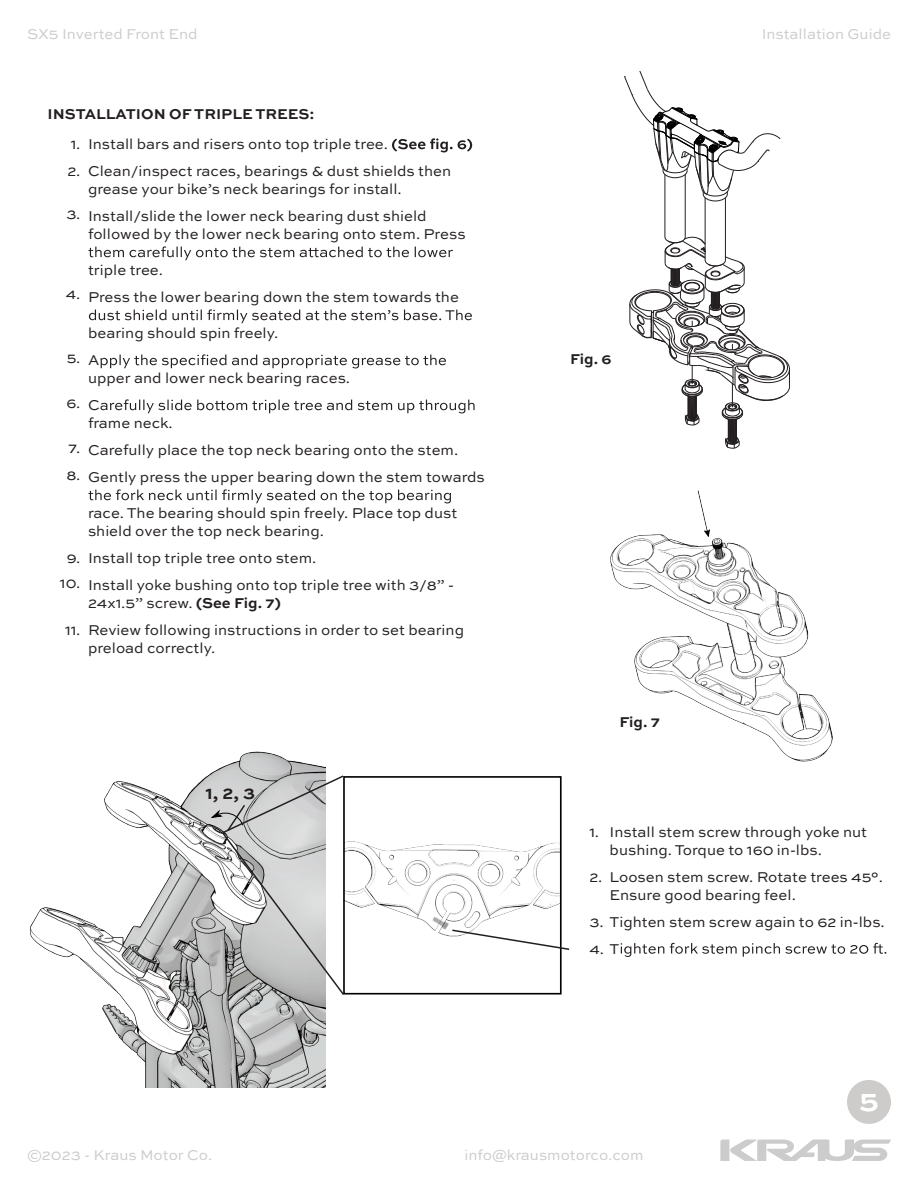
<style>
.page{position:relative;width:918px;height:1188px;background:#fff}
.page>*{position:absolute;margin:0;border:0;box-sizing:border-box;transform-origin:0 0}
.t1{font:700 30px "Sweet Sans Pro";color:#fff}
.t2{font:700 18px "Sweet Sans Pro";color:#231f20}
.t3{font:15px/27px "Sweet Sans Pro";color:#231f20}
.t4{font:15px "Sweet Sans Pro";color:#ccc}
.t5{font:700 15px "Sweet Sans Pro";color:#231f20}
.s1{font-weight:700}
</style>
<div class="page">
<svg style="left:720px;top:1140px;width:171px;height:21px"></svg>
<div style="left:847px;top:1080px;width:44px;height:44px;background:#cdcccb;border-radius:50%"></div>
<svg style="left:392px;top:138px;width:80px;height:14px"></svg>
<svg style="left:88px;top:246px;width:365px;height:14px"></svg>
<svg style="left:89px;top:309px;width:383px;height:14px"></svg>
<svg style="left:100px;top:354px;width:346px;height:14px"></svg>
<svg style="left:100px;top:399px;width:375px;height:14px"></svg>
<svg style="left:88px;top:489px;width:363px;height:14px"></svg>
<img style="left:610px;top:490px;width:223px;height:272px">
<img style="left:30px;top:751px;width:296px;height:337px">
<img style="left:346px;top:841px;width:213px;height:88px">
<div style="left:343px;top:776px;width:219px;height:219px;border:2px solid #000"></div>
<img style="left:425px;top:904px;width:33px;height:33px">
<svg style="left:624px;top:71px;width:166px;height:378px"></svg>
<svg style="left:621px;top:943px;width:265px;height:14px"></svg>
<svg style="left:211px;top:774px;width:135px;height:223px"></svg>
<svg style="left:451px;top:929px;width:119px;height:22px"></svg>
<p class="t4" style="left:27px;top:23px;width:172px">SX5 Inverted Front End</p>
<p class="t5" style="left:48px;top:103px;width:268px">INSTALLATION OF TRIPLE TREES:</p>
<p class="t3" style="left:88px;top:130px;width:365px">Install bars and risers onto top triple tree.<br>Clean/inspect races, bearings &amp; dust shields then</p>
<p class="t3" style="left:88px;top:175px;width:340px">grease your bike’s neck bearings for install.<br>Install/slide the lower neck bearing dust shield</p>
<p class="t3" style="left:88px;top:220px;width:379px">followed by the lower neck bearing onto stem. Press</p>
<p class="t3" style="left:88px;top:256px;width:372px">triple tree.<br>Press the lower bearing down the stem towards the</p>
<p class="t3" style="left:88px;top:319px;width:192px">bearing should spin freely.<br>A</p>
<p class="t3" style="left:88px;top:364px;width:264px">upper and lower neck bearing races.<br>C</p>
<p class="t3" style="left:88px;top:409px;width:398px">frame neck.<br>Carefully place the top neck bearing onto the stem.<br>Gently press the upper bearing down the stem towards</p>
<p class="t3" style="left:88px;top:503px;width:371px;line-height:18px">race. The bearing should spin freely. Place top dust shield over the top neck bearing.</p>
<p class="t3" style="left:88px;top:544px;width:368px">Install top triple tree onto stem.<br>Install yoke bushing onto top triple tree with 3/8” -</p>
<p class="t3" style="left:88px;top:589px;width:378px">24x1.5” screw. <span class="s1">(See Fig. 7)<br></span>Review following instructions in order to set bearing</p>
<p class="t3" style="left:88px;top:634px;width:129px">preload correctly.</p>
<p class="t3" style="left:67px;top:130px;width:15px">1.<br>2.</p>
<p class="t3" style="left:66px;top:200px;width:16px">3.</p>
<p class="t3" style="left:66px;top:280px;width:16px">4.</p>
<p class="t3" style="left:67px;top:344px;width:15px">5.</p>
<p class="t3" style="left:66px;top:389px;width:16px">6.</p>
<p class="t3" style="left:66px;top:434px;width:16px">7.<br>8.</p>
<p class="t3" style="left:60px;top:544px;width:22px;line-height:25.5px;text-align:center">9.<br>10.</p>
<p class="t3" style="left:65px;top:616px;width:17px">11.</p>
<p class="t2" style="left:206px;top:780px;width:51px">1, 2, 3</p>
<p class="t5" style="left:570px;top:347px;width:43px">Fig. 6</p>
<p class="t4" style="left:762px;top:23px;width:131px">Installation Guide</p>
<p class="t5" style="left:619px;top:710px;width:42px">Fig. 7</p>
<p class="t3" style="left:610px;top:822px;width:259px;line-height:18px;text-indent:-20px">1. Install stem screw through yoke nut bushing. Torque to 160 in-lbs.</p>
<p class="t3" style="left:610px;top:867px;width:275px;line-height:18px;text-indent:-20px">2. Loosen stem screw. Rotate trees 45°.<br>Ensure good bearing feel.</p>
<p class="t3" style="left:589px;top:907px;width:297px">3. Tighten stem screw again to 62 in-lbs.</p>
<p class="t3" style="left:589px;top:934px;width:32px">4. T</p>
<h1 class="t1" style="left:859px;top:1078px;width:21px">5</h1>
<p class="t4" style="left:27px;top:1144px;width:187px">©2023 - Kraus Motor Co.</p>
<p class="t4" style="left:464px;top:1144px;width:181px">info@krausmotorco.com</p>
</div>
